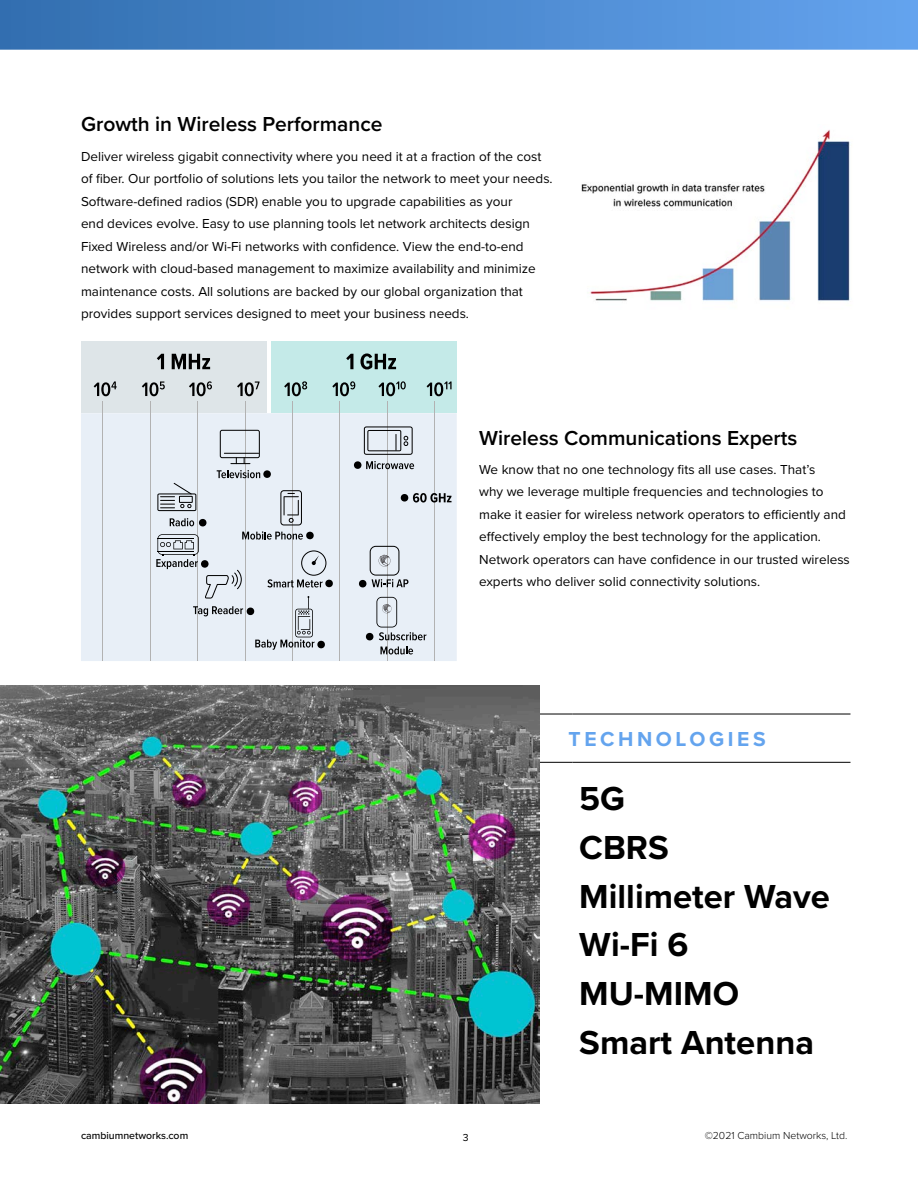
<style>
.page{position:relative;width:918px;height:1188px;background:#fff}
.page>*{position:absolute;margin:0;border:0;box-sizing:border-box;transform-origin:0 0}
.t1{font:700 34.5px "Proxima Nova";color:#000}
.Single_Column{font:600 21px "Proxima Nova";color:#000}
.t2{font:700 21px "Proxima Nova";letter-spacing:.17em;color:#64a4ee}
.Single_Column-2{font:13.5px/22.5px "Proxima Nova";color:#000}
.t3{font:300 10.5px "Proxima Nova";color:#000}
.t4{font:500 10.5px "Proxima Nova";color:#000}
.Single_Column-3{font:10.5px "Proxima Nova";color:#000}
</style>
<div class="page">
<svg style="left:0;top:0;width:918px;height:50px;background:#4c89cf"></svg>
<hr style="left:484px;top:714px;width:89px;height:1px;background:#000">
<hr style="left:573px;top:714px;width:277px;height:1px;background:#000">
<hr style="left:484px;top:762px;width:89px;height:1px;background:#000">
<hr style="left:573px;top:762px;width:277px;height:1px;background:#000">
<img style="left:581px;top:130px;width:269px;height:171px">
<div style="left:81px;top:342px;width:185px;height:71px;background:#dee5e8"></div>
<div style="left:271px;top:342px;width:186px;height:71px;background:#c4eae8"></div>
<div style="left:81px;top:413px;width:376px;height:248px;background:#e8eff7"></div>
<hr style="left:102px;top:401px;width:1px;height:259px;background:#b2b2b2">
<hr style="left:197px;top:401px;width:1px;height:259px;background:#b2b2b2">
<hr style="left:292px;top:401px;width:1px;height:259px;background:#b2b2b2">
<hr style="left:387px;top:401px;width:1px;height:259px;background:#b2b2b2">
<hr style="left:150px;top:401px;width:1px;height:259px;background:#b2b2b2">
<hr style="left:245px;top:401px;width:1px;height:259px;background:#b2b2b2">
<hr style="left:340px;top:401px;width:1px;height:259px;background:#b2b2b2">
<hr style="left:435px;top:401px;width:1px;height:259px;background:#b2b2b2">
<svg style="left:157px;top:354px;width:7px;height:15px"></svg>
<svg style="left:172px;top:354px;width:38px;height:15px"></svg>
<svg style="left:346px;top:354px;width:7px;height:15px"></svg>
<svg style="left:360px;top:353px;width:36px;height:17px"></svg>
<svg style="left:94px;top:381px;width:23px;height:15px"></svg>
<svg style="left:142px;top:381px;width:23px;height:15px"></svg>
<svg style="left:189px;top:381px;width:23px;height:15px"></svg>
<svg style="left:237px;top:381px;width:23px;height:15px"></svg>
<svg style="left:284px;top:381px;width:23px;height:15px"></svg>
<svg style="left:332px;top:381px;width:23px;height:15px"></svg>
<svg style="left:378px;top:381px;width:28px;height:15px"></svg>
<svg style="left:427px;top:381px;width:25px;height:15px"></svg>
<svg style="left:380px;top:647px;width:33px;height:7px"></svg>
<svg style="left:400px;top:493px;width:52px;height:10px"></svg>
<svg style="left:354px;top:461px;width:60px;height:8px"></svg>
<svg style="left:220px;top:430px;width:40px;height:34px"></svg>
<svg style="left:364px;top:426px;width:49px;height:29px"></svg>
<svg style="left:359px;top:546px;width:49px;height:42px;background:#c6cbd2"></svg>
<svg style="left:366px;top:597px;width:60px;height:44px;background:#ced4db"></svg>
<svg style="left:156px;top:470px;width:177px;height:180px;background:#d5dce3"></svg>
<img style="left:0;top:685px;width:540px;height:419px">
<p class="Single_Column" style="left:81px;top:109px;width:303px">Growth in Wireless Performance</p>
<p class="Single_Column-2" style="left:81px;top:144px;width:473px">Deliver wireless gigabit connectivity where you need it at a fraction of the cost of fiber. Our portfolio of solutions lets you tailor the network to meet your needs.<br>Software-defined radios (SDR) enable you to upgrade capabilities as your<br>end devices evolve. Easy to use planning tools let network architects design Fixed Wireless and/or Wi-Fi networks with confidence. View the end-to-end network with cloud-based management to maximize availability and minimize maintenance costs. All solutions are backed by our global organization that provides support services designed to meet your business needs.</p>
<p class="Single_Column" style="left:479px;top:422px;width:320px">Wireless Communications Experts</p>
<p class="Single_Column-2" style="left:479px;top:458px;width:372px">We know that no one technology fits all use cases. That’s<br>why we leverage multiple frequencies and technologies to make it easier for wireless network operators to efficiently and effectively employ the best technology for the application.<br>Network operators can have confidence in our trusted wireless experts who deliver solid connectivity solutions.</p>
<p class="t2" style="left:569px;top:724px;width:199px">TECHNOLOGIES</p>
<p class="t1" style="left:579px;top:773px;width:47px">5G</p>
<p class="t1" style="left:579px;top:822px;width:91px">CBRS</p>
<p class="t1" style="left:579px;top:870px;width:252px">Millimeter Wave</p>
<p class="t1" style="left:579px;top:919px;width:110px">Wi-Fi 6</p>
<p class="t1" style="left:579px;top:968px;width:161px">MU-MIMO</p>
<p class="t1" style="left:579px;top:1017px;width:236px">Smart Antenna</p>
<p class="t4" style="left:81px;top:1128px;width:109px">cambiumnetworks.com</p>
<p class="t3" style="left:705px;top:1128px;width:144px">©2021 Cambium Networks, Ltd.</p>
<p class="Single_Column-3" style="left:463px;top:1130px;width:7px">3</p>
</div>
